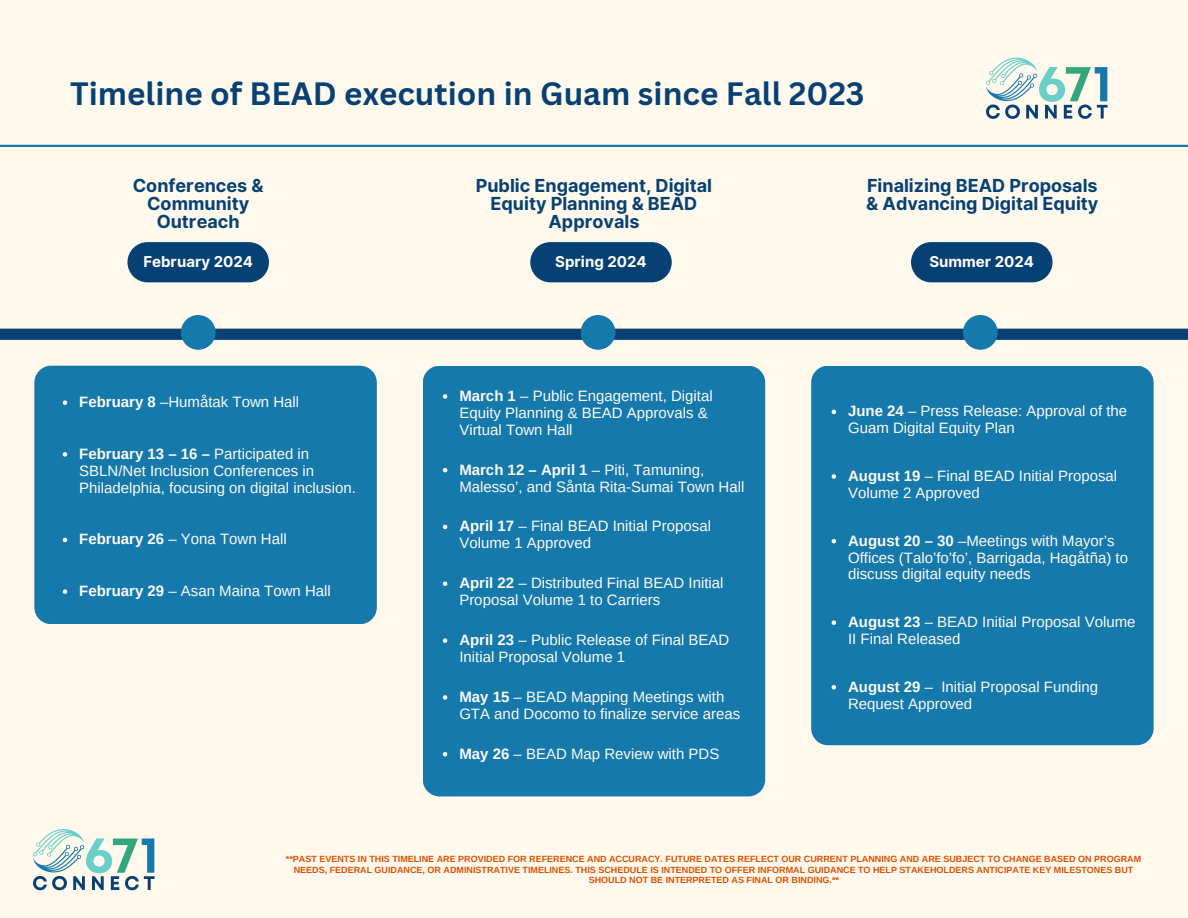
<style>
.page{position:relative;width:1188px;height:918px;background:#fff9ed}
.page>*{position:absolute;margin:0;border:0;box-sizing:border-box;transform-origin:0 0}
.t1{font:700 31.5px "Canva Sans";color:#074173}
.t2{font:700 18px/18px "Inter";color:#074173;text-align:center}
.t3{font:15px/16.8px "Arimo";color:#fcfcfb}
.t4{font:700 15px "Inter";color:#fff}
.t5{font:700 9px/10.5px "Arimo";color:#d95204;text-align:center}
.s1{font-weight:700}
</style>
<div class="page">
<svg style="left:986px;top:57px;width:122px;height:62px"></svg>
<div style="left:0;top:329px;width:1188px;height:11px;background:#074173"></div>
<hr style="left:0;top:145px;width:1188px;height:2px;background:#1679ab">
<svg style="left:127px;top:242px;width:142px;height:40px;background:#174d7a"></svg>
<svg style="left:530px;top:242px;width:142px;height:40px;background:#174d7a"></svg>
<svg style="left:911px;top:242px;width:142px;height:40px;background:#174d7a"></svg>
<div style="left:34px;top:366px;width:343px;height:258px;background:#1679ab;border-radius:17px"></div>
<div style="left:423px;top:366px;width:342px;height:430px;background:#1679ab;border-radius:17px"></div>
<div style="left:811px;top:366px;width:343px;height:379px;background:#1679ab;border-radius:17px"></div>
<div style="left:181px;top:315px;width:35px;height:35px;background:#1679ab;border-radius:50%"></div>
<div style="left:581px;top:315px;width:34px;height:35px;background:#1679ab;border-radius:50%"></div>
<div style="left:963px;top:315px;width:35px;height:35px;background:#1679ab;border-radius:50%"></div>
<svg style="left:63px;top:400px;width:4px;height:5px"></svg>
<svg style="left:443px;top:394px;width:4px;height:5px"></svg>
<svg style="left:832px;top:410px;width:4px;height:4px"></svg>
<svg style="left:832px;top:474px;width:4px;height:5px"></svg>
<svg style="left:832px;top:620px;width:4px;height:5px"></svg>
<svg style="left:832px;top:685px;width:4px;height:5px"></svg>
<svg style="left:832px;top:539px;width:4px;height:4px"></svg>
<svg style="left:443px;top:468px;width:4px;height:4px"></svg>
<svg style="left:63px;top:538px;width:4px;height:4px"></svg>
<svg style="left:63px;top:589px;width:4px;height:5px"></svg>
<svg style="left:63px;top:452px;width:4px;height:5px"></svg>
<svg style="left:443px;top:525px;width:4px;height:4px"></svg>
<svg style="left:443px;top:582px;width:4px;height:4px"></svg>
<svg style="left:443px;top:638px;width:4px;height:5px"></svg>
<svg style="left:443px;top:695px;width:4px;height:5px"></svg>
<svg style="left:443px;top:752px;width:4px;height:4px"></svg>
<svg style="left:33px;top:829px;width:122px;height:61px"></svg>
<h1 class="t1" style="left:70px;top:72px;width:796px">Timeline of BEAD execution in Guam since Fall 2023</h1>
<p class="t2" style="left:133px;top:177px;width:132px">Conferences &amp;<br>Community<br>Outreach</p>
<p class="t2" style="left:476px;top:177px;width:238px">Public Engagement, Digital<br>Equity Planning &amp; BEAD<br>Approvals</p>
<p class="t2" style="left:866px;top:177px;width:234px;text-align:left">Finalizing BEAD Proposals &amp; Advancing Digital Equity</p>
<p class="t4" style="left:143px;top:253px;width:111px">February 2024</p>
<p class="t4" style="left:555px;top:253px;width:93px">Spring 2024</p>
<p class="t4" style="left:929px;top:253px;width:106px">Summer 2024</p>
<p class="t3" style="left:79px;top:394px;width:222px"><span class="s1">February 8</span> –Humåtak Town Hall</p>
<p class="t3" style="left:459px;top:387px;width:255px"><span class="s1">March 1</span> – Public Engagement, Digital<br>Equity Planning &amp; BEAD Approvals &amp;<br>Virtual Town Hall</p>
<p class="t3" style="left:79px;top:445px;width:278px"><span class="s1">February 13 – 16 –</span> Participated in<br>SBLN/Net Inclusion Conferences in<br>Philadelphia, focusing on digital inclusion.</p>
<p class="t3" style="left:79px;top:531px;width:209px"><span class="s1">February 26</span> – Yona Town Hall</p>
<p class="t3" style="left:79px;top:583px;width:253px"><span class="s1">February 29</span> – Asan Maina Town Hall</p>
<p class="t3" style="left:459px;top:461px;width:287px"><span class="s1">March 12 – April 1</span> – Piti, Tamuning,<br>Malesso’, and Sånta Rita-Sumai Town Hall</p>
<p class="t3" style="left:459px;top:518px;width:253px"><span class="s1">April 17</span> – Final BEAD Initial Proposal<br>Volume 1 Approved</p>
<p class="t3" style="left:459px;top:575px;width:266px"><span class="s1">April 22</span> – Distributed Final BEAD Initial<br>Proposal Volume 1 to Carriers</p>
<p class="t3" style="left:459px;top:632px;width:272px"><span class="s1">April 23</span> – Public Release of Final BEAD<br>Initial Proposal Volume 1</p>
<p class="t3" style="left:459px;top:688px;width:282px"><span class="s1">May 15</span> – BEAD Mapping Meetings with<br>GTA and Docomo to finalize service areas</p>
<p class="t3" style="left:459px;top:745px;width:262px"><span class="s1">May 26</span> – BEAD Map Review with PDS</p>
<p class="t3" style="left:848px;top:403px;width:281px"><span class="s1">June 24</span> – Press Release: Approval of the<br>Guam Digital Equity Plan</p>
<p class="t3" style="left:848px;top:467px;width:271px"><span class="s1">August 19</span> – Final BEAD Initial Proposal<br>Volume 2 Approved</p>
<p class="t3" style="left:848px;top:532px;width:282px"><span class="s1">August 20 – 30</span> –Meetings with Mayor’s<br>Offices (Talo’fo’fo’, Barrigada, Hagåtña) to discuss digital equity needs</p>
<p class="t3" style="left:848px;top:614px;width:289px"><span class="s1">August 23</span> – BEAD Initial Proposal Volume<br>II Final Released</p>
<p class="t3" style="left:848px;top:678px;width:252px"><span class="s1">August 29</span> – Initial Proposal Funding<br>Request Approved</p>
<p class="t5" style="left:286px;top:854px;width:857px">**PAST EVENTS IN THIS TIMELINE ARE PROVIDED FOR REFERENCE AND ACCURACY. FUTURE DATES REFLECT OUR CURRENT PLANNING AND ARE SUBJECT TO CHANGE BASED ON PROGRAM<br>NEEDS, FEDERAL GUIDANCE, OR ADMINISTRATIVE TIMELINES. THIS SCHEDULE IS INTENDED TO OFFER INFORMAL GUIDANCE TO HELP STAKEHOLDERS ANTICIPATE KEY MILESTONES BUT<br>SHOULD NOT BE INTERPRETED AS FINAL OR BINDING.**</p>
</div>
